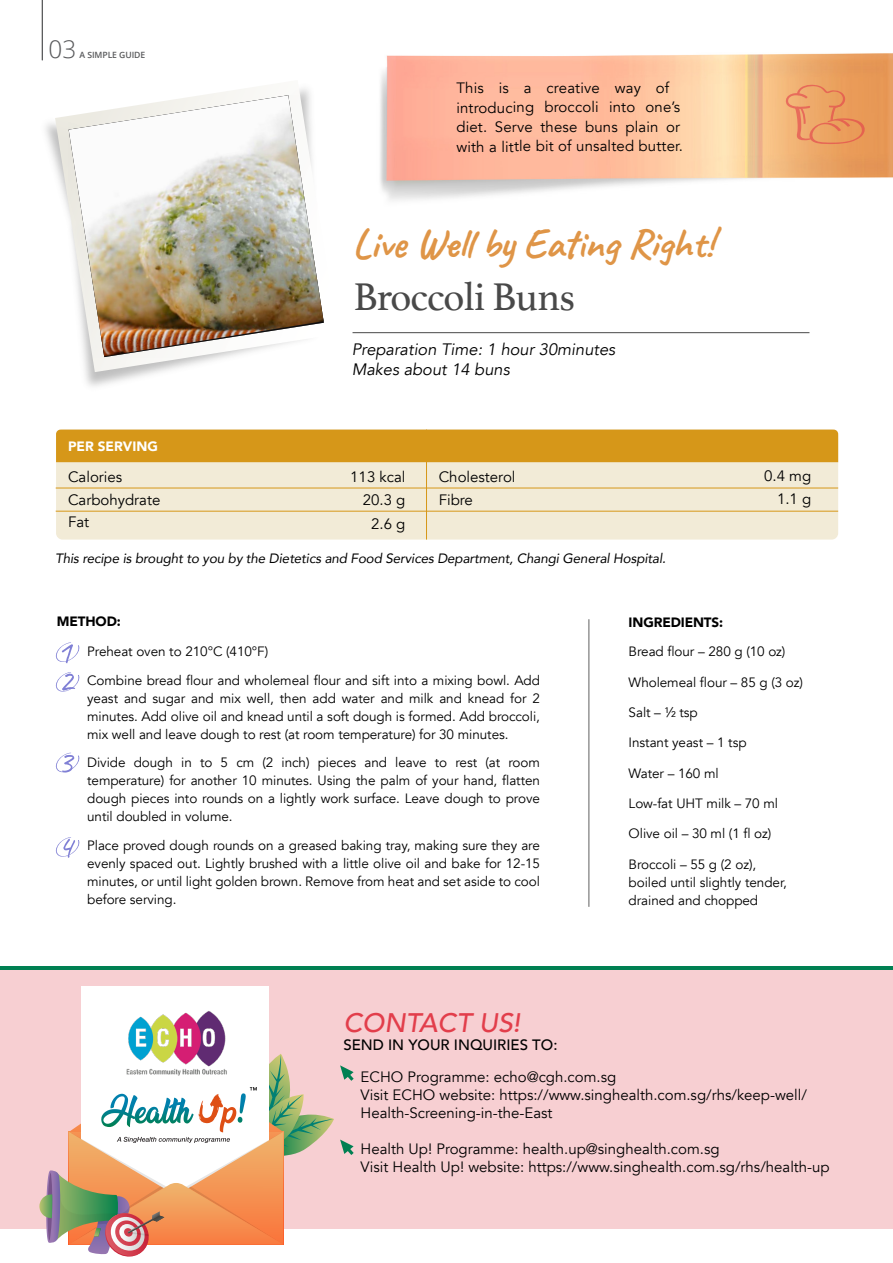
<style>
.page{position:relative;width:893px;height:1263px;background:#fff}
.page>*{position:absolute;margin:0;border:0;box-sizing:border-box;transform-origin:0 0}
.t1{font:41.7px "Caveat";letter-spacing:-.01em;color:#df9547}
.t2{font:40.5px "Athelas";letter-spacing:-.02em;color:#494949}
.t3{font:italic 500 26.7px "Avenir";color:#e23e4b}
.t4{font:300 24.3px "Open Sans";color:#58595b}
.t5{font:italic 16.5px/19.8px "Avenir";color:#000}
.t6{font:15px/19.5px "Avenir";color:#000}
.t7{font:500 15px "Avenir";color:#000}
.t8{font:13.5px/18px "Avenir";letter-spacing:-.005em;color:#000;text-align:justify}
.t9{font:italic 13.5px "Avenir";letter-spacing:-.01em;color:#000}
.t10{font:900 13.5px "Avenir";letter-spacing:-.01em;color:#000}
.t11{font:900 13.5px "Avenir";color:#fff}
.t12{font:600 8.55px "Open Sans";letter-spacing:-.01em;color:#58595b}
</style>
<div class="page">
<img style="left:380px;top:53px;width:513px;height:148px">
<svg style="left:786px;top:85px;width:79px;height:59px"></svg>
<hr style="left:42px;top:0;width:1px;height:60px;background:#58595b">
<hr style="left:352px;top:332px;width:457px;height:1px;background:#494949">
<div style="left:56px;top:430px;width:782px;height:110px;background:#f2ebd7;border-radius:6px"></div>
<div style="left:56px;top:430px;width:782px;height:32px;background:#d69719"></div>
<hr style="left:56px;top:511px;width:782px;height:1px;background:#d69719">
<hr style="left:56px;top:488px;width:782px;height:1px;background:#d69719">
<hr style="left:426px;top:430px;width:1px;height:110px;background:#d69719">
<hr style="left:588px;top:619px;width:1px;height:288px;background:#606060">
<svg style="left:55px;top:642px;width:25px;height:21px"></svg>
<svg style="left:55px;top:672px;width:25px;height:20px"></svg>
<svg style="left:55px;top:752px;width:25px;height:21px"></svg>
<div style="left:0;top:967px;width:893px;height:262px;background:#f7cfd2"></div>
<div style="left:81px;top:986px;width:188px;height:217px;background:#fff"></div>
<hr style="left:0;top:967px;width:893px;height:3px;background:#008052">
<svg style="left:39px;top:1054px;width:295px;height:203px"></svg>
<svg style="left:340px;top:1065px;width:14px;height:16px"></svg>
<svg style="left:340px;top:1139px;width:14px;height:16px"></svg>
<img style="left:120px;top:1011px;width:128px;height:71px">
<img style="left:56px;top:332px;width:312px;height:106px">
<svg style="left:55px;top:87px;width:282px;height:285px"></svg>
<img style="left:69px;top:95px;width:255px;height:261px">
<svg style="left:55px;top:837px;width:25px;height:21px"></svg>
<h3 class="t4" style="left:49px;top:32px;width:29px">03</h3>
<p class="t12" style="left:80px;top:49px;width:67px">A SIMPLE GUIDE</p>
<p class="t6" style="left:456px;top:78px;width:228px">This is a creative way of introducing broccoli into one’s diet. Serve these buns plain or with a little bit of unsalted butter.</p>
<h1 class="t1" style="left:352px;top:217px;width:362px">Live Well by Eating Right!</h1>
<h2 class="t2" style="left:354px;top:264px;width:223px">Broccoli Buns</h2>
<p class="t5" style="left:352px;top:340px;width:265px">Preparation Time: 1 hour 30minutes<br>Makes about 14 buns</p>
<p class="t11" style="left:68px;top:434px;width:91px">PER SERVING</p>
<p class="t6" style="left:68px;top:466px;width:94px;line-height:22.5px">Calories<br>Carbohydrate<br>Fat</p>
<p class="t6" style="left:350px;top:465px;width:57px;line-height:23.2px;text-align:right">113 kcal<br>20.3 g<br>2.6 g</p>
<p class="t6" style="left:439px;top:466px;width:78px;line-height:22.5px">Cholesterol<br>Fibre</p>
<p class="t6" style="left:764px;top:464px;width:49px;line-height:23.2px;text-align:right">0.4 mg<br>1.1 g</p>
<p class="t9" style="left:55px;top:550px;width:612px">This recipe is brought to you by the Dietetics and Food Services Department, Changi General Hospital.</p>
<p class="t10" style="left:57px;top:609px;width:65px">METHOD:</p>
<p class="t8" style="left:87px;top:638px;width:454px;line-height:28.5px">Preheat oven to 210°C (410°F)<br>Combine bread flour and wholemeal flour and sift into a mixing bowl. Add</p>
<p class="t8" style="left:87px;top:689px;width:454px">yeast and sugar and mix well, then add water and milk and knead for 2 minutes. Add olive oil and knead until a soft dough is formed. Add broccoli, mix well and leave dough to rest (at room temperature) for 30 minutes.</p>
<p class="t8" style="left:87px;top:754px;width:454px">Divide dough in to 5 cm (2 inch) pieces and leave to rest (at room temperature) for another 10 minutes. Using the palm of your hand, flatten dough pieces into rounds on a lightly work surface. Leave dough to prove until doubled in volume.</p>
<p class="t8" style="left:87px;top:836px;width:454px">Place proved dough rounds on a greased baking tray, making sure they are evenly spaced out. Lightly brushed with a little olive oil and bake for 12-15 minutes, or until light golden brown. Remove from heat and set aside to cool before serving.</p>
<p class="t10" style="left:629px;top:611px;width:96px">INGREDIENTS:</p>
<p class="t8" style="left:629px;top:643px;width:158px">Bread flour – 280 g (10 oz)</p>
<p class="t8" style="left:629px;top:673px;width:176px">Wholemeal flour – 85 g (3 oz)</p>
<p class="t8" style="left:629px;top:704px;width:71px">Salt – ½ tsp</p>
<p class="t8" style="left:629px;top:734px;width:119px">Instant yeast – 1 tsp</p>
<p class="t8" style="left:629px;top:764px;width:92px">Water – 160 ml</p>
<p class="t8" style="left:629px;top:794px;width:151px">Low-fat UHT milk – 70 ml</p>
<p class="t8" style="left:629px;top:825px;width:144px">Olive oil – 30 ml (1 fl oz)</p>
<p class="t8" style="left:629px;top:855px;width:160px;text-align:left">Broccoli – 55 g (2 oz), boiled until slightly tender, drained and chopped</p>
<h3 class="t3" style="left:343px;top:1006px;width:178px">CONTACT US!</h3>
<p class="t7" style="left:343px;top:1031px;width:216px">SEND IN YOUR INQUIRIES TO:</p>
<p class="t6" style="left:361px;top:1068px;width:448px;line-height:18px">ECHO Programme: echo@cgh.com.sg<br>Visit ECHO website: https://www.singhealth.com.sg/rhs/keep-well/<br>Health-Screening-in-the-East</p>
<p class="t6" style="left:361px;top:1140px;width:471px;line-height:18px">Health Up! Programme: health.up@singhealth.com.sg<br>Visit Health Up! website: https://www.singhealth.com.sg/rhs/health-up</p>
</div>
